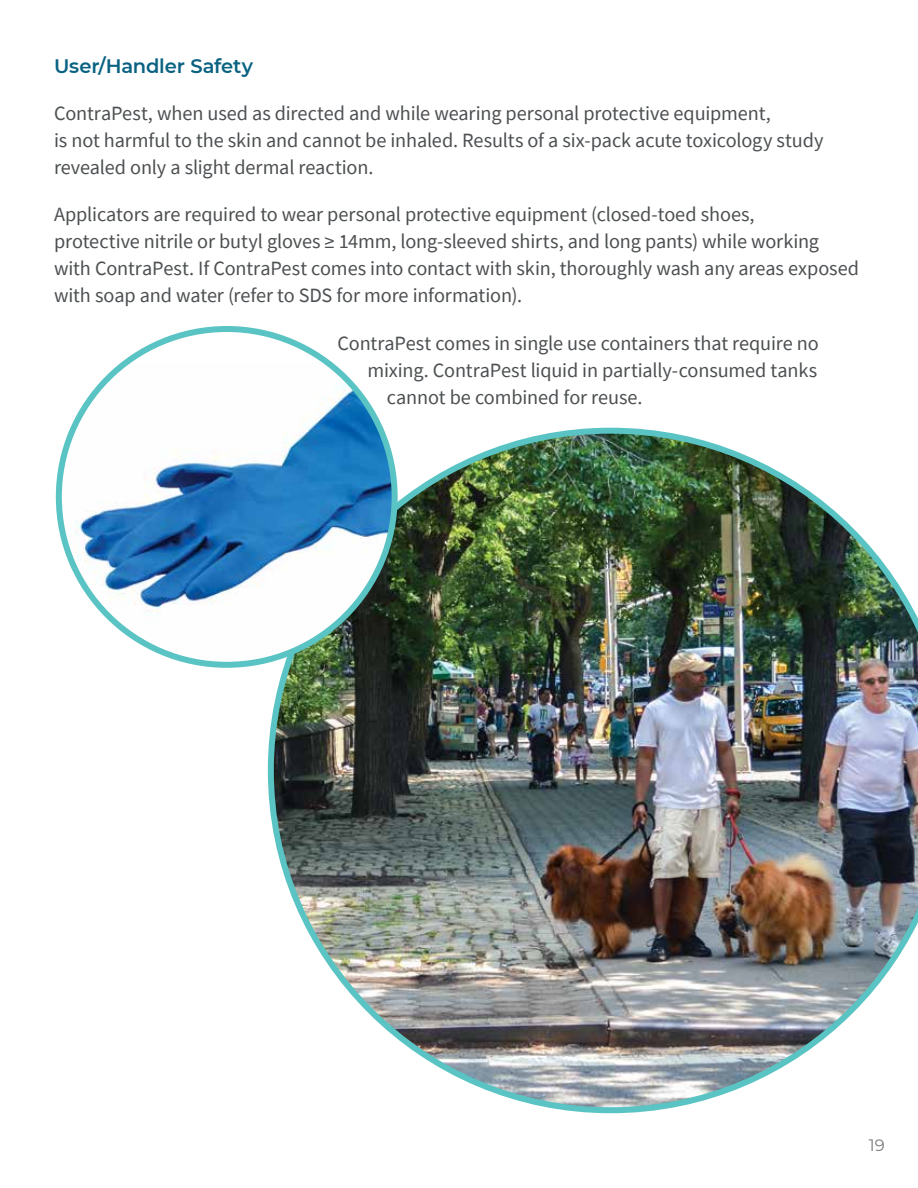
<style>
.page{position:relative;width:918px;height:1188px;background:#fff}
.page>*{position:absolute;margin:0;border:0;box-sizing:border-box;transform-origin:0 0}
.t1{font:20.25px/27px "Source Sans Pro";letter-spacing:-.005em;color:#4d5052}
.t2{font:600 19.5px "Montserrat";letter-spacing:-.005em;color:#096281}
.t3{font:16.5px "Montserrat";color:#7a7a7b}
</style>
<div class="page">
<img style="left:268px;top:428px;width:650px;height:685px">
<img style="left:59px;top:364px;width:336px;height:298px">
<p class="t2" style="left:54px;top:52px;width:201px">User/Handler Safety</p>
<p class="t1" style="left:54px;top:100px;width:771px">ContraPest, when used as directed and while wearing personal protective equipment,<br>is not harmful to the skin and cannot be inhaled. Results of a six-pack acute toxicology study revealed only a slight dermal reaction.</p>
<p class="t1" style="left:54px;top:201px;width:807px">Applicators are required to wear personal protective equipment (closed-toed shoes,<br>protective nitrile or butyl gloves ≥ 14mm, long-sleeved shirts, and long pants) while working with ContraPest. If ContraPest comes into contact with skin, thoroughly wash any areas exposed with soap and water (refer to SDS for more information).</p>
<p class="t1" style="left:338px;top:329px;width:483px">ContraPest comes in single use containers that require no</p>
<p class="t1" style="left:367px;top:356px;width:451px">mixing. ContraPest liquid in partially-consumed tanks</p>
<p class="t1" style="left:387px;top:383px;width:257px">cannot be combined for reuse.</p>
<p class="t3" style="left:869px;top:1134px;width:18px">19</p>
</div>
